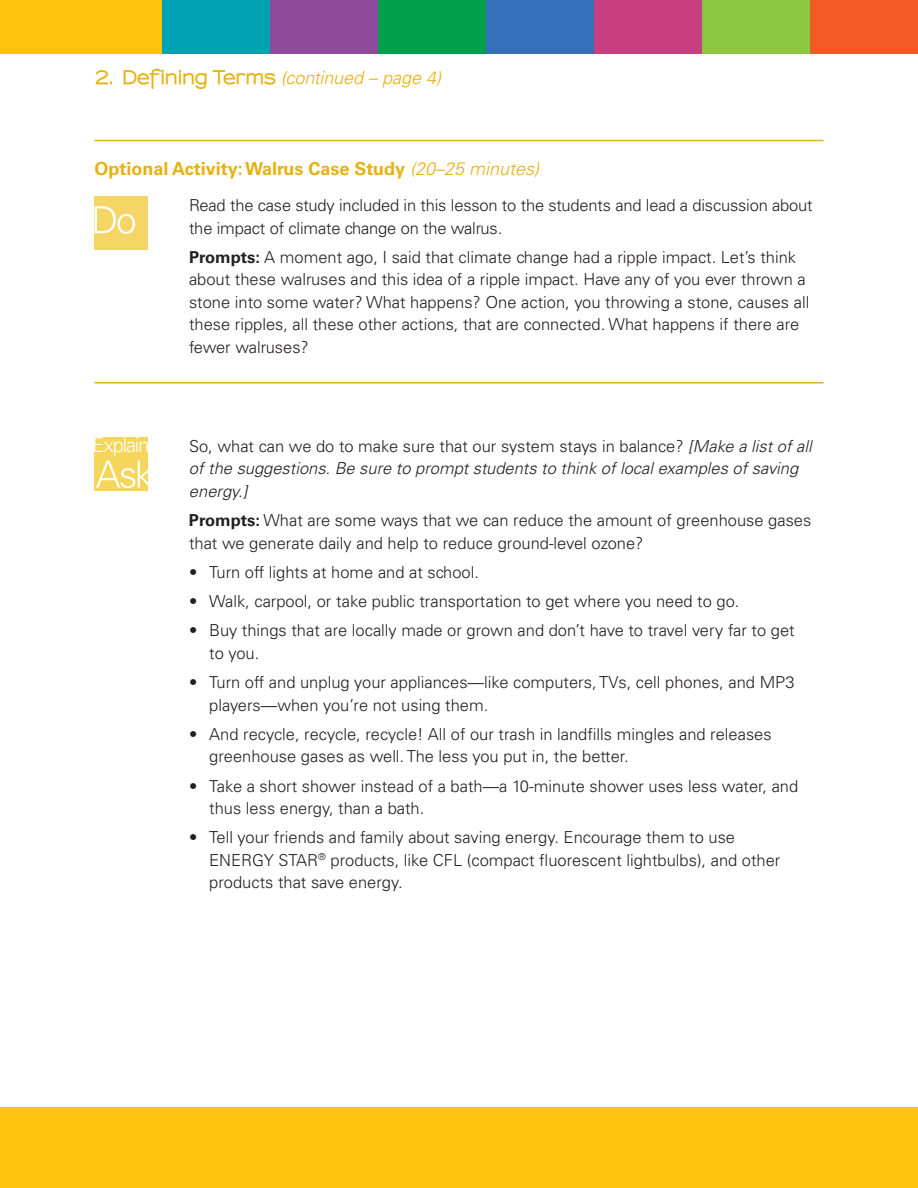
<style>
.page{position:relative;width:918px;height:1188px;background:#fff}
.page>*{position:absolute;margin:0;border:0;box-sizing:border-box;transform-origin:0 0}
.t1{font:300 20.25px "Univers LT Std";letter-spacing:-.06em;color:#fff}
.t2{font:700 18px "Univers LT Std";color:#e7b10e}
.t3{font:italic 300 18px "Univers LT Std";letter-spacing:-.005em;color:#e7b10e}
.Lbody{font:300 16.5px/22.5px "Univers LT Std";color:#231f20}
.t4{font:italic 300 16.5px/22.5px "Univers LT Std";color:#231f20}
.s1{font-family:"Sansumi";font-weight:800;font-style:normal}
.s2{font-weight:300;font-style:italic}
.s3{font-weight:700}
.s4{font-style:normal}
</style>
<div class="page">
<div style="left:0;top:1107px;width:918px;height:81px;background:#ffc20d"></div>
<div style="left:702px;top:0;width:108px;height:54px;background:#8dc73f"></div>
<div style="left:594px;top:0;width:108px;height:54px;background:#c83f81"></div>
<div style="left:486px;top:0;width:108px;height:54px;background:#3570b8"></div>
<div style="left:810px;top:0;width:108px;height:54px;background:#f15a22"></div>
<div style="left:378px;top:0;width:108px;height:54px;background:#009f4c"></div>
<div style="left:270px;top:0;width:108px;height:54px;background:#904a9c"></div>
<div style="left:162px;top:0;width:108px;height:54px;background:#00a2b2"></div>
<div style="left:0;top:0;width:162px;height:54px;background:#ffc20d"></div>
<hr style="left:94px;top:140px;width:730px;height:1px;background:#e7b10e">
<hr style="left:94px;top:382px;width:730px;height:2px;background:#e7b10e">
<div style="left:94px;top:196px;width:54px;height:54px;background:#f5d566"></div>
<svg style="left:95px;top:206px;width:40px;height:28px"></svg>
<div style="left:94px;top:437px;width:54px;height:54px;background:#f5d55a"></div>
<svg style="left:96px;top:460px;width:52px;height:28px"></svg>
<p class="t3" style="left:94px;top:67px;width:348px"><span class="s1">2. Defining Terms</span> (continued – page 4)</p>
<h2 class="t2" style="left:94px;top:158px;width:446px">Optional Activity:Walrus Case Study <span class="s2">(20–25 minutes)</span></h2>
<p class="Lbody" style="left:189px;top:194px;width:625px">Read the case study included in this lesson to the students and lead a discussion about the impact of climate change on the walrus.</p>
<p class="Lbody" style="left:189px;top:246px;width:622px"><span class="s3">Prompts:</span> A moment ago, I said that climate change had a ripple impact. Let’s think about these walruses and this idea of a ripple impact. Have any of you ever thrown a stone into some water? What happens? One action, you throwing a stone, causes all these ripples, all these other actions, that are connected. What happens if there are fewer walruses?</p>
<p class="t1" style="left:92px;top:432px;width:59px">Explain</p>
<p class="t4" style="left:189px;top:435px;width:624px"><span class="s4">So, what can we do to make sure that our system stays in balance?</span> [Make a list of all of the suggestions. Be sure to prompt students to think of local examples of saving energy.]</p>
<p class="Lbody" style="left:189px;top:509px;width:624px"><span class="s3">Prompts:</span> What are some ways that we can reduce the amount of greenhouse gases that we generate daily and help to reduce ground-level ozone?</p>
<p class="Lbody" style="left:189px;top:557px;width:10px;line-height:29.2px;text-align:justify">• • •</p>
<p class="Lbody" style="left:209px;top:561px;width:271px">Turn off lights at home and at school.</p>
<p class="Lbody" style="left:209px;top:590px;width:532px">Walk, carpool, or take public transportation to get where you need to go.</p>
<p class="Lbody" style="left:209px;top:619px;width:587px">Buy things that are locally made or grown and don’t have to travel very far to get to you.</p>
<p class="Lbody" style="left:209px;top:671px;width:587px">Turn off and unplug your appliances—like computers, TVs, cell phones, and MP3 players—when you’re not using them.</p>
<p class="Lbody" style="left:209px;top:723px;width:564px">And recycle, recycle, recycle! All of our trash in landfills mingles and releases greenhouse gases as well. The less you put in, the better.</p>
<p class="Lbody" style="left:209px;top:774px;width:591px">Take a short shower instead of a bath—a 10-minute shower uses less water, and thus less energy, than a bath.</p>
<p class="Lbody" style="left:209px;top:826px;width:573px">Tell your friends and family about saving energy. Encourage them to use<br>ENERGY STAR<sup>®</sup> products, like CFL (compact fluorescent lightbulbs), and other products that save energy.</p>
<p class="Lbody" style="left:189px;top:671px;width:10px">•</p>
<p class="Lbody" style="left:189px;top:723px;width:10px">•</p>
<p class="Lbody" style="left:189px;top:774px;width:10px">•</p>
<p class="Lbody" style="left:189px;top:826px;width:10px">•</p>
</div>
